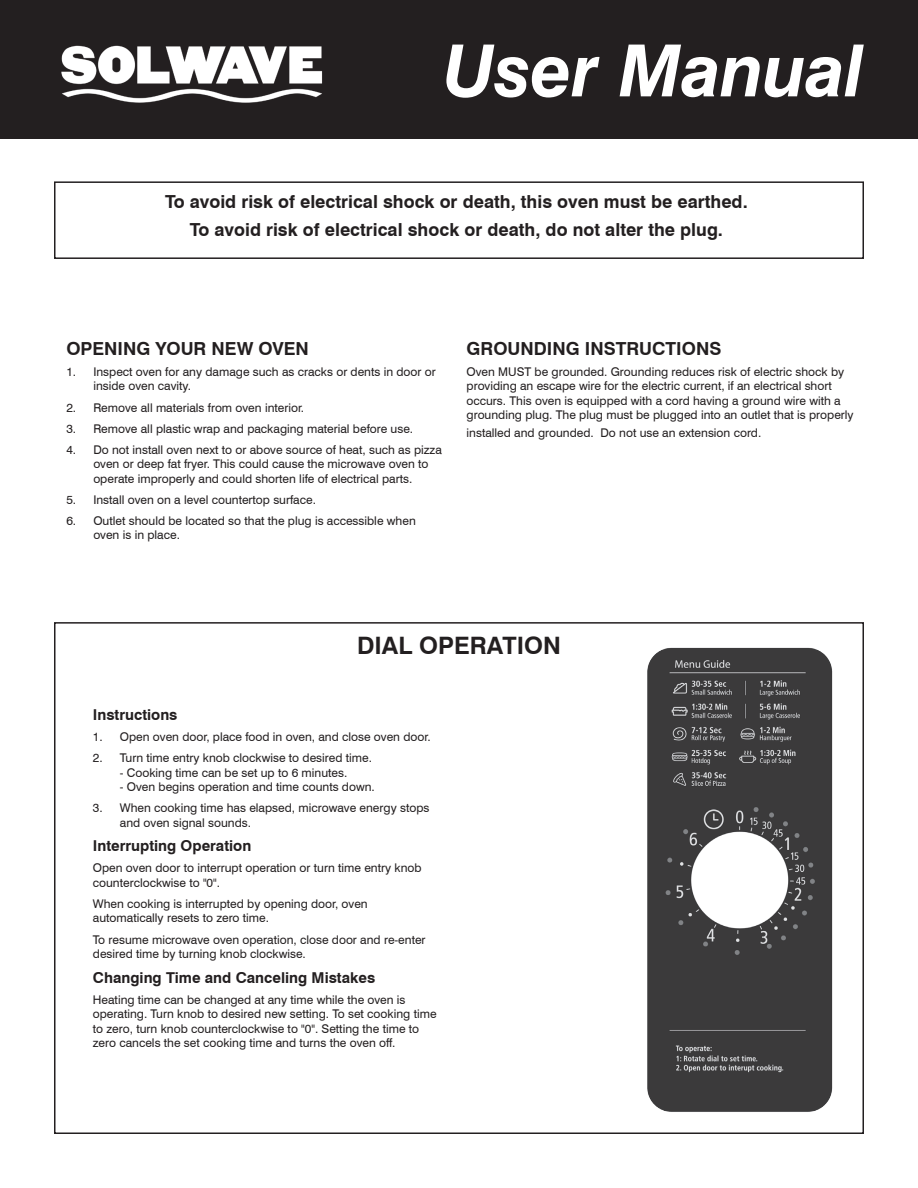
<style>
.page{position:relative;width:918px;height:1188px;background:#fff}
.page>*{position:absolute;margin:0;border:0;box-sizing:border-box;transform-origin:0 0}
.t1{font:italic 700 72px "Swiss 721 BT";letter-spacing:-.01em;color:#fff}
.t2{font:700 24px "Swiss 721 BT";color:#231f20}
.t3{font:700 18px/28.3px "Swiss 721 BT";color:#231f20;text-align:center}
.t4{font:700 15px "Swiss 721 BT";color:#231f20}
.t5{font:12px/14.4px "Swiss 721 BT";color:#231f20}
</style>
<div class="page">
<div style="left:0;top:0;width:918px;height:138px;background:#231f20"></div>
<img style="left:61px;top:45px;width:262px;height:58px">
<div style="left:54px;top:181px;width:810px;height:78px;border:2px solid #231f20"></div>
<img style="left:630px;top:647px;width:217px;height:487px">
<h1 class="t1" style="left:442px;top:27px;width:423px">User Manual</h1>
<h3 class="t3" style="left:165px;top:187px;width:584px">To avoid risk of electrical shock or death, this oven must be earthed.<br>To avoid risk of electrical shock or death, do not alter the plug.</h3>
<h3 class="t3" style="left:66px;top:334px;width:244px">OPENING YOUR NEW OVEN</h3>
<p class="t5" style="left:93px;top:364px;width:344px;text-indent:-27px">1. Inspect oven for any damage such as cracks or dents in door or inside oven cavity.</p>
<p class="t5" style="left:66px;top:400px;width:239px">2. Remove all materials from oven interior.</p>
<p class="t5" style="left:66px;top:421px;width:348px">3. Remove all plastic wrap and packaging material before use.</p>
<p class="t5" style="left:93px;top:442px;width:350px;text-indent:-27px">4. Do not install oven next to or above source of heat, such as pizza oven or deep fat fryer. This could cause the microwave oven to operate improperly and could shorten life of electrical parts.</p>
<p class="t5" style="left:66px;top:492px;width:251px">5. Install oven on a level countertop surface.</p>
<p class="t5" style="left:93px;top:513px;width:324px;text-indent:-27px">6. Outlet should be located so that the plug is accessible when oven is in place.</p>
<h3 class="t3" style="left:467px;top:334px;width:256px">GROUNDING INSTRUCTIONS</h3>
<p class="t5" style="left:467px;top:364px;width:389px">Oven MUST be grounded. Grounding reduces risk of electric shock by providing an escape wire for the electric current, if an electrical short occurs. This oven is equipped with a cord having a ground wire with a grounding plug. The plug must be plugged into an outlet that is properly</p>
<p class="t5" style="left:467px;top:426px;width:296px">installed and grounded. Do not use an extension cord.</p>
<h2 class="t2" style="left:357px;top:631px;width:205px">DIAL OPERATION</h2>
<p class="t4" style="left:93px;top:705px;width:86px">Instructions</p>
<p class="t5" style="left:93px;top:729px;width:339px">1. Open oven door, place food in oven, and close oven door.</p>
<p class="t5" style="left:93px;top:751px;width:281px">2. Turn time entry knob clockwise to desired time.</p>
<p class="t5" style="left:120px;top:765px;width:229px">- Cooking time can be set up to 6 minutes.</p>
<p class="t5" style="left:120px;top:779px;width:257px">- Oven begins operation and time counts down.</p>
<p class="t5" style="left:120px;top:801px;width:311px;text-indent:-27px">3. When cooking time has elapsed, microwave energy stops and oven signal sounds.</p>
<p class="t4" style="left:93px;top:837px;width:160px">Interrupting Operation</p>
<p class="t5" style="left:93px;top:861px;width:330px">Open oven door to interrupt operation or turn time entry knob counterclockwise to "0".</p>
<p class="t5" style="left:93px;top:896px;width:276px">When cooking is interrupted by opening door, oven automatically resets to zero time.</p>
<p class="t5" style="left:93px;top:932px;width:334px">To resume microwave oven operation, close door and re-enter desired time by turning knob clockwise.</p>
<p class="t4" style="left:93px;top:968px;width:284px">Changing Time and Canceling Mistakes</p>
<p class="t5" style="left:93px;top:992px;width:345px">Heating time can be changed at any time while the oven is operating. Turn knob to desired new setting. To set cooking time to zero, turn knob counterclockwise to "0". Setting the time to zero cancels the set cooking time and turns the oven off.</p>
</div>
